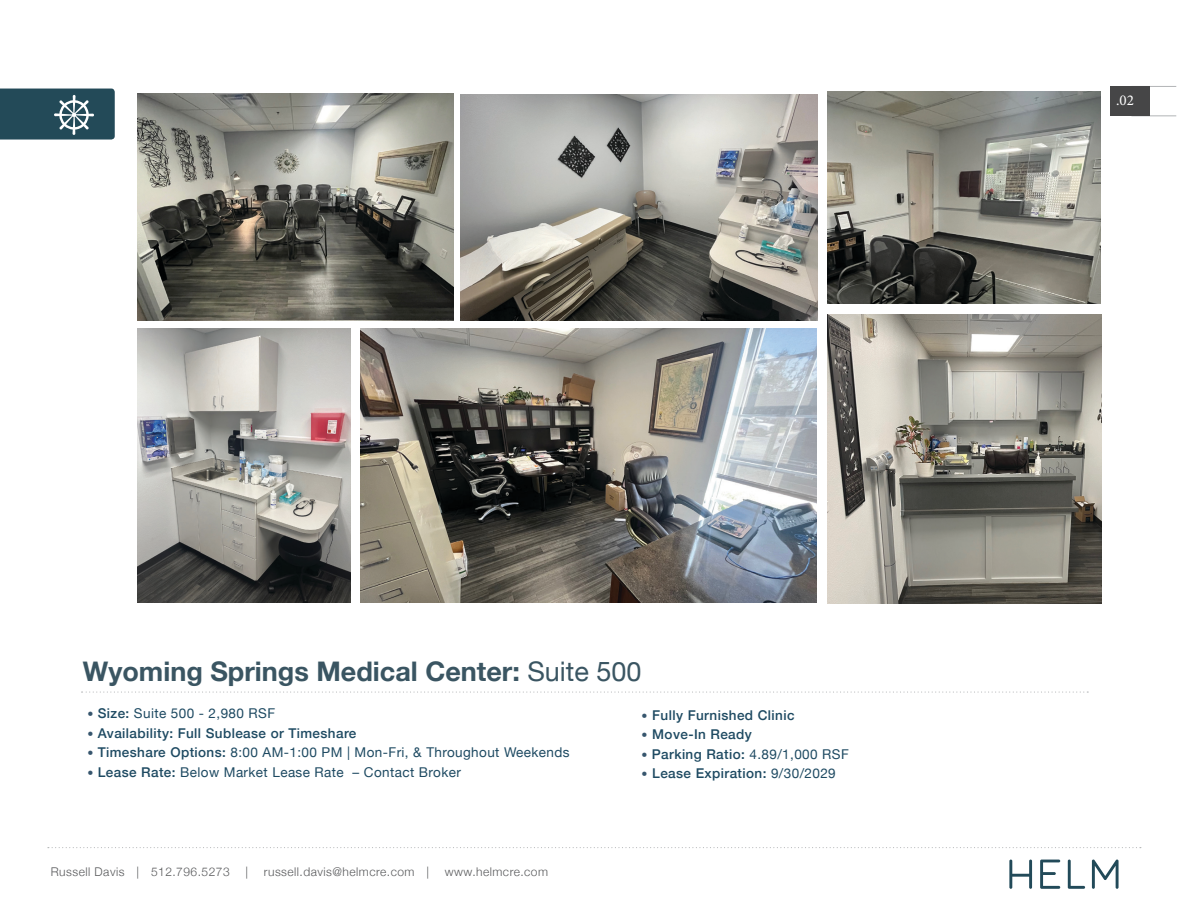
<style>
.page{position:relative;width:1188px;height:918px;background:#fff}
.page>*{position:absolute;margin:0;border:0;box-sizing:border-box;transform-origin:0 0}
.t1{font:700 27px "Helvetica Neue";color:#3a5562}
.t2{font:15px "Minion Pro";color:#fff}
.t3{font:13.5px "Helvetica Neue";letter-spacing:.03em;color:#1e4a62}
.t4{font:500 13.5px "Helvetica Neue";letter-spacing:.03em;color:#1e4a62}
.t5{font:300 12px "Helvetica Neue";letter-spacing:.04em;color:#58595b}
.s1{font-weight:400}
.s2{font-weight:300;font-size:12px;color:#37566e}
.s3{font-weight:500}
</style>
<div class="page">
<img style="left:138px;top:329px;width:213px;height:273px">
<img style="left:361px;top:329px;width:455px;height:273px">
<hr style="left:1131px;top:86px;width:45px;height:1px;background:#b2b4b6">
<hr style="left:1131px;top:116px;width:45px;height:1px;background:#b2b4b6">
<div style="left:1110px;top:86px;width:39px;height:30px;background:#464647"></div>
<svg style="left:48px;top:847px;width:1093px;height:1px"></svg>
<svg style="left:1009px;top:859px;width:23px;height:30px"></svg>
<svg style="left:1040px;top:860px;width:20px;height:29px"></svg>
<svg style="left:1068px;top:860px;width:17px;height:29px"></svg>
<svg style="left:1092px;top:860px;width:27px;height:29px"></svg>
<svg style="left:0;top:89px;width:115px;height:51px;background:#365a67"></svg>
<img style="left:461px;top:94px;width:356px;height:226px">
<img style="left:138px;top:93px;width:315px;height:227px">
<svg style="left:82px;top:692px;width:1006px;height:1px"></svg>
<img style="left:827px;top:92px;width:274px;height:211px">
<img style="left:827px;top:314px;width:275px;height:290px">
<p class="t1" style="left:83px;top:650px;width:560px">Wyoming Springs Medical Center: <span class="s1">Suite 500</span></p>
<p class="t3" style="left:87px;top:704px;width:189px"><span class="s2">•</span> <span class="s3">Size:</span> Suite 500 - 2,980 RSF</p>
<p class="t4" style="left:87px;top:722px;width:270px"><span class="s2">•</span> Availability: Full Sublease or Timeshare</p>
<p class="t3" style="left:87px;top:743px;width:484px"><span class="s2">•</span> <span class="s3">Timeshare Options:</span> 8:00 AM-1:00 PM | Mon-Fri, &amp; Throughout Weekends</p>
<p class="t3" style="left:87px;top:762px;width:375px"><span class="s2">•</span> <span class="s3">Lease Rate:</span> Below Market Lease Rate – Contact Broker</p>
<p class="t5" style="left:51px;top:862px;width:180px">Russell Davis | 512.796.5273</p>
<p class="t5" style="left:245px;top:862px;width:4px">|</p>
<p class="t5" style="left:264px;top:862px;width:167px">russell.davis@helmcre.com |</p>
<p class="t5" style="left:445px;top:862px;width:105px">www.helmcre.com</p>
<p class="t4" style="left:642px;top:704px;width:154px"><span class="s2">•</span> Fully Furnished Clinic</p>
<p class="t4" style="left:642px;top:724px;width:112px"><span class="s2">•</span> Move-In Ready</p>
<p class="t4" style="left:642px;top:743px;width:209px"><span class="s2">•</span> Parking Ratio: <span class="s1">4.89/1,000 RSF</span></p>
<p class="t4" style="left:642px;top:763px;width:196px"><span class="s2">•</span> Lease Expiration: <span class="s1">9/30/2029</span></p>
<p class="t2" style="left:1116px;top:90px;width:19px">.02</p>
</div>
